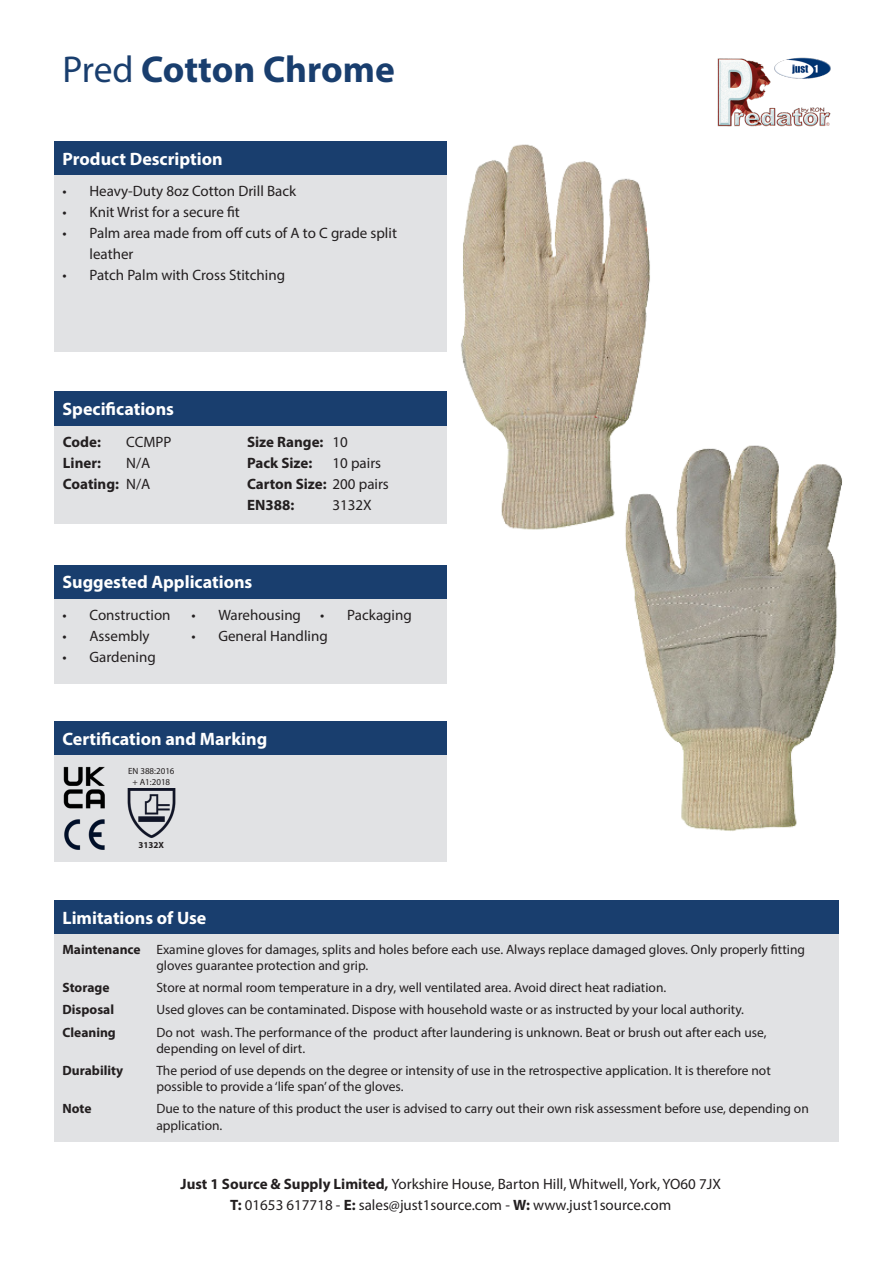
<style>
.page{position:relative;width:893px;height:1263px;background:#fff}
.page>*{position:absolute;margin:0;border:0;box-sizing:border-box;transform-origin:0 0}
.t1{font:700 37.5px "Myriad Pro";color:#193e6e}
.t2{font:700 18px "Myriad Pro";color:#fff}
.t3{font:15px/21px "Myriad Pro";color:#231f20}
.t4{font:700 15px "Myriad Pro";color:#231f20}
.t5{font:13.5px/16.2px "Myriad Pro";color:#231f20}
.t6{font:700 13.5px "Myriad Pro";color:#231f20}
.t7{font:9px "Myriad Pro";color:#231f20}
.t8{font:700 9px "Myriad Pro";color:#231f20}
.s1{font-weight:400}
.s2{font-weight:700}
</style>
<div class="page">
<div style="left:54px;top:141px;width:392px;height:34px;background:#193e6e"></div>
<div style="left:54px;top:900px;width:785px;height:34px;background:#193e6e"></div>
<div style="left:54px;top:392px;width:392px;height:34px;background:#193e6e"></div>
<div style="left:54px;top:565px;width:392px;height:34px;background:#193e6e"></div>
<div style="left:54px;top:722px;width:392px;height:34px;background:#193e6e"></div>
<div style="left:54px;top:175px;width:392px;height:177px;background:#e1e2e4"></div>
<div style="left:54px;top:934px;width:785px;height:208px;background:#e1e2e4"></div>
<div style="left:54px;top:426px;width:392px;height:97px;background:#e1e2e4"></div>
<div style="left:54px;top:599px;width:392px;height:85px;background:#e1e2e4"></div>
<div style="left:54px;top:756px;width:392px;height:106px;background:#e1e2e4"></div>
<img style="left:64px;top:767px;width:41px;height:41px">
<img style="left:64px;top:819px;width:41px;height:31px">
<img style="left:127px;top:789px;width:49px;height:49px">
<img style="left:717px;top:57px;width:114px;height:70px">
<img style="left:436px;top:141px;width:214px;height:389px">
<img style="left:570px;top:431px;width:273px;height:400px">
<p class="t1" style="left:63px;top:45px;width:334px"><span class="s1">Pred</span> Cotton Chrome</p>
<p class="t2" style="left:63px;top:147px;width:162px">Product Description</p>
<p class="t3" style="left:63px;top:180px;width:235px">• Heavy-Duty 8oz Cotton Drill Back</p>
<p class="t3" style="left:63px;top:201px;width:179px">• Knit Wrist for a secure fit</p>
<p class="t3" style="left:90px;top:222px;width:309px;text-indent:-27px">• Palm area made from off cuts of A to C grade split leather</p>
<p class="t3" style="left:63px;top:264px;width:224px">• Patch Palm with Cross Stitching</p>
<p class="t2" style="left:63px;top:397px;width:113px">Specifications</p>
<p class="t4" style="left:63px;top:432px;width:40px">Code:</p>
<p class="t4" style="left:63px;top:453px;width:40px">Liner:</p>
<p class="t4" style="left:63px;top:474px;width:58px">Coating:</p>
<p class="t3" style="left:126px;top:431px;width:47px">CCMPP</p>
<p class="t3" style="left:126px;top:452px;width:26px">N/A</p>
<p class="t3" style="left:126px;top:473px;width:26px">N/A</p>
<p class="t4" style="left:247px;top:432px;width:78px">Size Range:</p>
<p class="t4" style="left:247px;top:453px;width:67px">Pack Size:</p>
<p class="t4" style="left:247px;top:495px;width:49px">EN388:</p>
<p class="t3" style="left:333px;top:431px;width:17px">10</p>
<p class="t3" style="left:333px;top:452px;width:50px">10 pairs</p>
<p class="t4" style="left:247px;top:474px;width:143px">Carton Size: <span class="s1">200 pairs</span></p>
<p class="t3" style="left:333px;top:494px;width:41px">3132X</p>
<p class="t2" style="left:63px;top:570px;width:191px">Suggested Applications</p>
<p class="t3" style="left:63px;top:604px;width:110px">• Construction</p>
<p class="t3" style="left:63px;top:625px;width:89px">• Assembly</p>
<p class="t3" style="left:63px;top:646px;width:95px">• Gardening</p>
<p class="t3" style="left:191px;top:604px;width:111px">• Warehousing</p>
<p class="t3" style="left:191px;top:625px;width:138px">• General Handling</p>
<p class="t3" style="left:320px;top:604px;width:93px">• Packaging</p>
<p class="t2" style="left:63px;top:727px;width:206px">Certification and Marking</p>
<p class="t7" style="left:128px;top:766px;width:48px">EN 388:2016</p>
<p class="t7" style="left:133px;top:777px;width:39px">+ A1:2018</p>
<p class="t8" style="left:139px;top:839px;width:27px">3132X</p>
<p class="t2" style="left:63px;top:906px;width:145px">Limitations of Use</p>
<p class="t6" style="left:63px;top:940px;width:80px">Maintenance</p>
<p class="t6" style="left:63px;top:979px;width:49px">Storage</p>
<p class="t6" style="left:63px;top:1001px;width:53px">Disposal</p>
<p class="t6" style="left:63px;top:1023px;width:55px">Cleaning</p>
<p class="t6" style="left:63px;top:1061px;width:62px">Durability</p>
<p class="t6" style="left:63px;top:1100px;width:31px">Note</p>
<p class="t5" style="left:156px;top:941px;width:650px">Examine gloves for damages, splits and holes before each use. Always replace damaged gloves. Only properly fitting gloves guarantee protection and grip.</p>
<p class="t5" style="left:156px;top:979px;width:511px">Store at normal room temperature in a dry, well ventilated area. Avoid direct heat radiation.</p>
<p class="t5" style="left:156px;top:1001px;width:589px">Used gloves can be contaminated. Dispose with household waste or as instructed by your local authority.</p>
<p class="t5" style="left:156px;top:1024px;width:612px">Do not wash. The performance of the product after laundering is unknown. Beat or brush out after each use, depending on level of dirt.</p>
<p class="t5" style="left:156px;top:1062px;width:616px">The period of use depends on the degree or intensity of use in the retrospective application. It is therefore not possible to provide a ‘life span’ of the gloves.</p>
<p class="t5" style="left:156px;top:1100px;width:654px">Due to the nature of this product the user is advised to carry out their own risk assessment before use, depending on application.</p>
<p class="t3" style="left:181px;top:1173px;width:542px"><span class="s2">Just 1 Source &amp; Supply Limited,</span> Yorkshire House, Barton Hill, Whitwell, York, YO60 7JX</p>
<p class="t3" style="left:230px;top:1194px;width:443px"><span class="s2">T:</span> 01653 617718 - <span class="s2">E:</span> sales@just1source.com - <span class="s2">W:</span> www.just1source.com</p>
</div>
